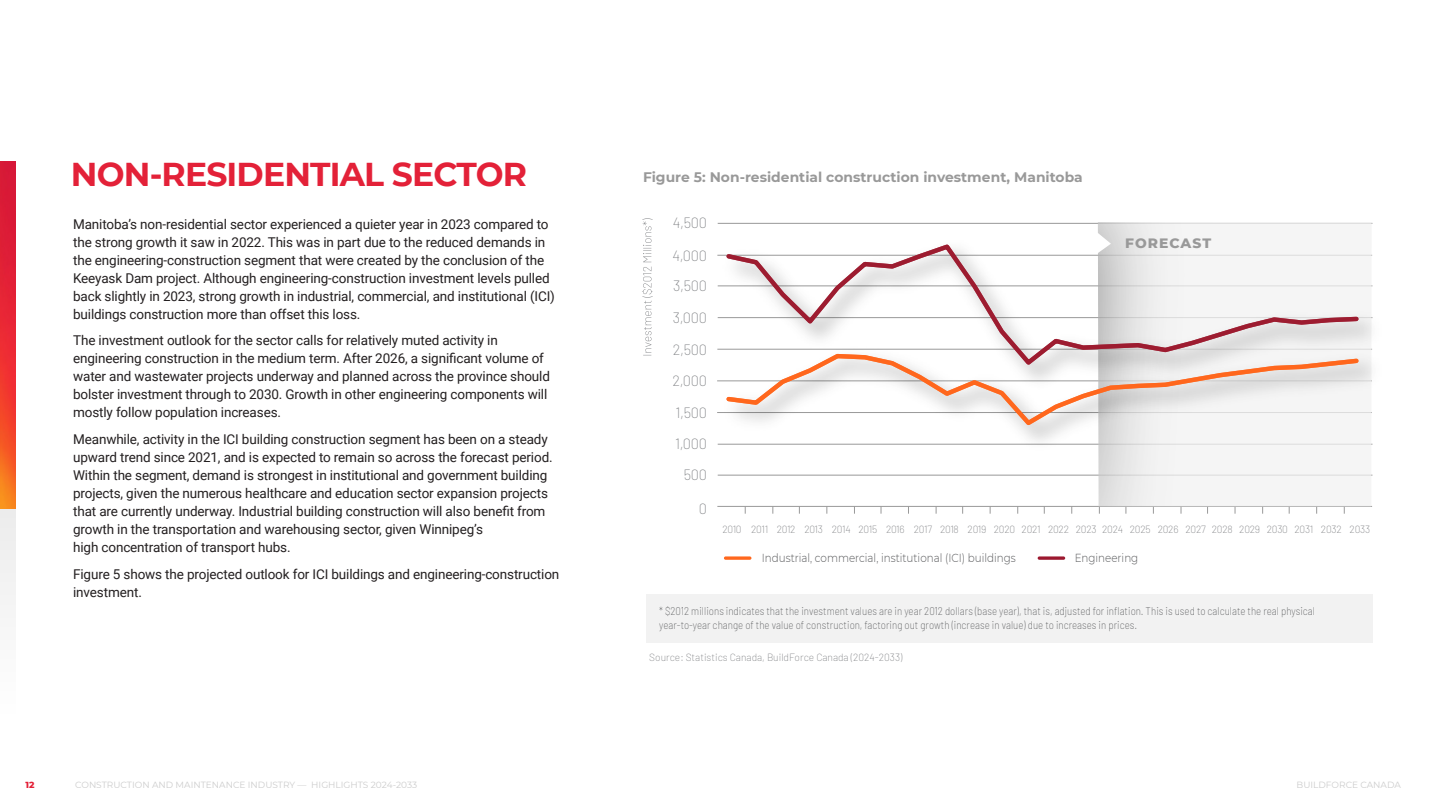
<style>
.page{position:relative;width:1440px;height:810px;background:#fff}
.page>*{position:absolute;margin:0;border:0;box-sizing:border-box;transform-origin:0 0}
.LRG_Page_Title_-_Red_Caps__Main{font:700 33px "Montserrat";letter-spacing:-.025em;color:#e32138}
.t1{font:200 14.55px/30.3px "Barlow";letter-spacing:-.02em;color:#808285;text-align:center}
.t2{font:700 13.8px "Montserrat";color:#999}
.t3{font:800 13.8px "Montserrat";letter-spacing:.075em;color:#999}
.Body_Text_-_Black__for_Light_BKG__GEN{font:13.5px/18px "Roboto";letter-spacing:-.01em;color:#231f20}
.t4{font:300 11.7px "Montserrat";color:#58595b;scale:.89 1}
.t5{font:200 10.95px/13.2px "Barlow";letter-spacing:.005em;color:#58595b;scale:.89 1}
.t6{font:200 10.2px "Barlow";letter-spacing:-.025em;color:#808285}
.t7{font:200 10.2px "Barlow";color:#808285}
.t8{font:9px "Montserrat";color:#ccc}
.t9{font:800 9px "Montserrat";color:#e32138}
</style>
<div class="page">
<div style="left:0;top:432px;width:15px;height:321px;background:#f7f7f7"></div>
<img style="left:0;top:162px;width:15px;height:346px">
<hr style="left:718px;top:223px;width:654px;height:1px;background:#999">
<hr style="left:717px;top:506px;width:655px;height:1px;background:#999">
<hr style="left:718px;top:475px;width:654px;height:1px;background:#999">
<svg style="left:1037px;top:556px;width:28px;height:4px"></svg>
<svg style="left:724px;top:556px;width:27px;height:4px"></svg>
<div style="left:1212px;top:222px;width:159px;height:284px;background:#f5f5f5"></div>
<img style="left:1098px;top:222px;width:114px;height:284px">
<svg style="left:642px;top:218px;width:11px;height:138px"></svg>
<div style="left:646px;top:594px;width:726px;height:49px;background:#f2f2f2"></div>
<img style="left:717px;top:233px;width:656px;height:109px">
<img style="left:717px;top:342px;width:656px;height:115px">
<svg style="left:723px;top:241px;width:638px;height:128px"></svg>
<svg style="left:724px;top:352px;width:637px;height:77px"></svg>
<p class="LRG_Page_Title_-_Red_Caps__Main" style="left:71px;top:151px;width:457px">NON-RESIDENTIAL SECTOR</p>
<p class="Body_Text_-_Black__for_Light_BKG__GEN" style="left:73px;top:214px;width:483px">Manitoba’s non-residential sector experienced a quieter year in 2023 compared to the strong growth it saw in 2022. This was in part due to the reduced demands in the engineering-construction segment that were created by the conclusion of the Keeyask Dam project. Although engineering-construction investment levels pulled back slightly in 2023, strong growth in industrial, commercial, and institutional (ICI) buildings construction more than offset this loss.</p>
<p class="Body_Text_-_Black__for_Light_BKG__GEN" style="left:73px;top:331px;width:478px">The investment outlook for the sector calls for relatively muted activity in engineering construction in the medium term. After 2026, a significant volume of water and wastewater projects underway and planned across the province should bolster investment through to 2030. Growth in other engineering components will mostly follow population increases.</p>
<p class="Body_Text_-_Black__for_Light_BKG__GEN" style="left:73px;top:430px;width:481px">Meanwhile, activity in the ICI building construction segment has been on a steady upward trend since 2021, and is expected to remain so across the forecast period.<br>Within the segment, demand is strongest in institutional and government building projects, given the numerous healthcare and education sector expansion projects that are currently underway. Industrial building construction will also benefit from growth in the transportation and warehousing sector, given Winnipeg’s<br>high concentration of transport hubs.</p>
<p class="Body_Text_-_Black__for_Light_BKG__GEN" style="left:73px;top:565px;width:488px">Figure 5 shows the projected outlook for ICI buildings and engineering-construction investment.</p>
<p class="t2" style="left:643px;top:167px;width:441px">Figure 5: Non-residential construction investment, Manitoba</p>
<p class="t1" style="left:673px;top:206px;width:36px">4,500</p>
<p class="t1" style="left:672px;top:239px;width:36px">4,000</p>
<p class="t1" style="left:673px;top:270px;width:35px">3,500</p>
<p class="t1" style="left:673px;top:302px;width:36px">3,000</p>
<p class="t1" style="left:673px;top:333px;width:36px">2,500</p>
<p class="t1" style="left:672px;top:364px;width:36px">2,000</p>
<p class="t1" style="left:675px;top:396px;width:33px">1,500</p>
<p class="t1" style="left:675px;top:428px;width:33px">1,000<br>500</p>
<p class="t1" style="left:699px;top:492px;width:10px">0</p>
<p class="t3" style="left:1125px;top:233px;width:87px">FORECAST</p>
<p class="t6" style="left:722px;top:522px;width:649px">2010 2011 2012 2013 2014 2015 2016 2017 2018 2019 2020 2021 2022 2023 2024 2025 2026 2027 2028 2029 2030 2031 2032 2033</p>
<p class="t4" style="left:762px;top:550px;width:287px">Industrial, commercial, institutional (ICI) buildings</p>
<p class="t4" style="left:1074px;top:550px;width:73px">Engineering</p>
<p class="t5" style="left:659px;top:604px;width:738px">* $2012 millions indicates that the investment values are in year 2012 dollars (base year), that is, adjusted for inflation. This is used to calculate the real physical year-to-year change of the value of construction, factoring out growth (increase in value) due to increases in prices.</p>
<p class="t7" style="left:649px;top:650px;width:255px">Source: Statistics Canada, BuildForce Canada (2024-2033)</p>
<p class="t9" style="left:25px;top:778px;width:11px">12</p>
<p class="t8" style="left:75px;top:779px;width:344px">CONSTRUCTION AND MAINTENANCE INDUSTRY — HIGHLIGHTS 2024-2033</p>
<p class="t8" style="left:1296px;top:779px;width:106px">BUILDFORCE CANADA</p>
</div>
